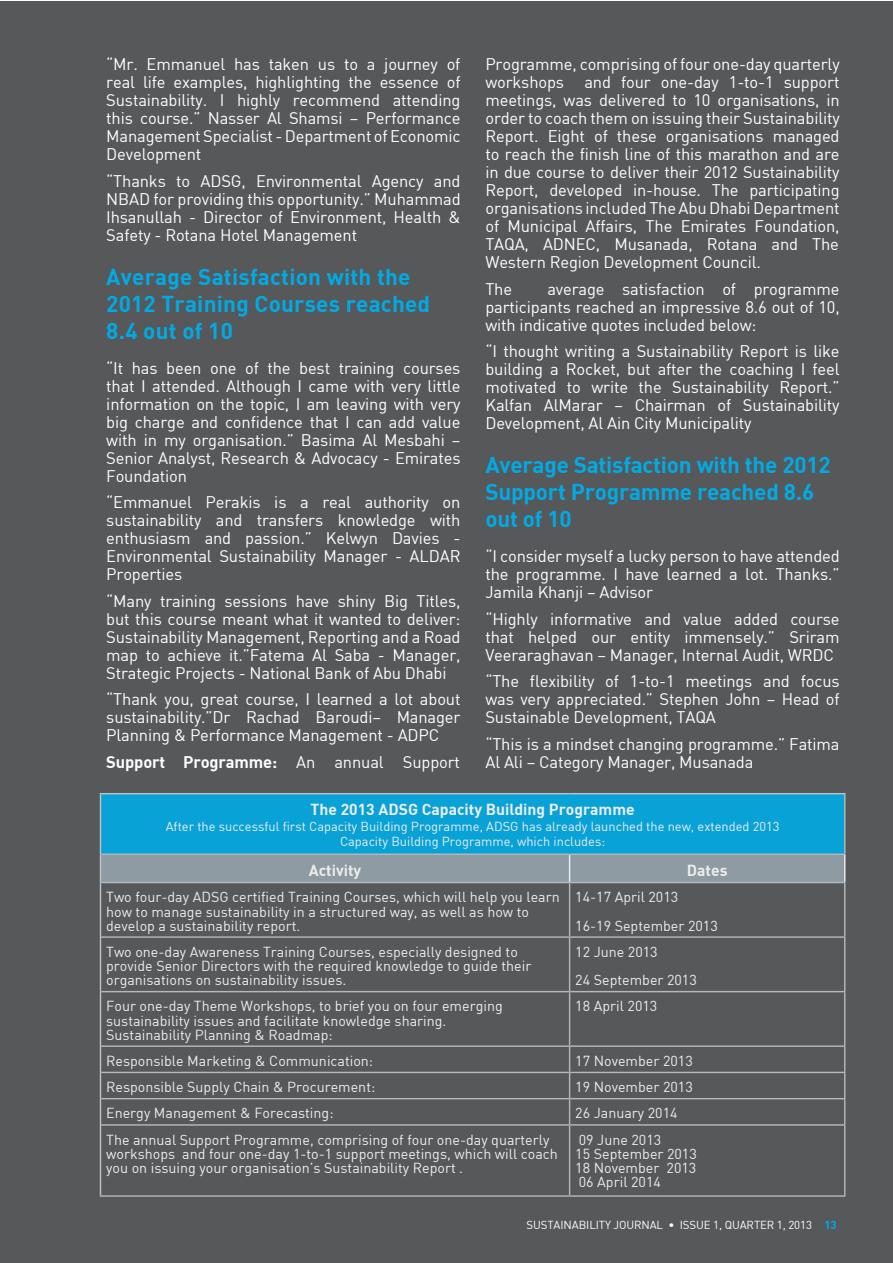
<style>
.page{position:relative;width:893px;height:1263px;background:#fff}
.page>*{position:absolute;margin:0;border:0;box-sizing:border-box;transform-origin:0 0}
.t1{font:22.5px/27px "DIN Bold";letter-spacing:-.01em;color:#00abe5}
.t2{font:22.5px/27px "DIN Bold";letter-spacing:.01em;color:#00abe5}
.t3{font:16.5px/18px "DIN";letter-spacing:-.01em;color:#fff;text-align:justify}
.t4{font:16.5px "DIN Bold";letter-spacing:-.01em;color:#fff}
.t5{font:15.6px "DIN Bold";color:#fff}
.t6{font:14.25px/14.2px "DIN";color:#fff}
.t7{font:12.9px/15.5px "DIN";color:#fff;text-align:center}
.t8{font:11.4px "DIN";letter-spacing:-.01em;color:#fff}
.s1{font-family:"DIN"}
.s2{font-family:"DIN Bold";color:#00abe5}
</style>
<div class="page">
<div style="left:0;top:1px;width:892px;height:1262px;background:#57585a"></div>
<hr style="left:0;top:1px;width:1px;height:1262px;background:#231f20">
<div style="left:100px;top:794px;width:745px;height:60px;background:#08a2d6"></div>
<hr style="left:100px;top:793px;width:470px;height:1px;background:#c8cfd4">
<hr style="left:100px;top:794px;width:1px;height:60px;background:#c8cfd4">
<hr style="left:570px;top:793px;width:275px;height:1px;background:#c8cfd4">
<hr style="left:100px;top:882px;width:1px;height:55px;background:#c8cfd4">
<hr style="left:100px;top:937px;width:1px;height:55px;background:#c8cfd4">
<hr style="left:100px;top:992px;width:1px;height:54px;background:#c8cfd4">
<svg style="left:100px;top:1046px;width:1px;height:79px"></svg>
<hr style="left:100px;top:1125px;width:1px;height:70px;background:#c8cfd4">
<hr style="left:844px;top:794px;width:1px;height:59px;background:#bcc6cb">
<hr style="left:101px;top:853px;width:469px;height:2px;background:#bcc6cb">
<hr style="left:570px;top:853px;width:275px;height:2px;background:#bcc6cb">
<hr style="left:101px;top:882px;width:469px;height:1px;background:#bcc6cb">
<hr style="left:570px;top:882px;width:275px;height:1px;background:#bcc6cb">
<hr style="left:569px;top:883px;width:1px;height:53px;background:#bcc6cb">
<hr style="left:844px;top:883px;width:1px;height:53px;background:#bcc6cb">
<hr style="left:101px;top:936px;width:469px;height:2px;background:#bcc6cb">
<hr style="left:570px;top:936px;width:275px;height:2px;background:#bcc6cb">
<hr style="left:569px;top:938px;width:1px;height:53px;background:#bcc6cb">
<hr style="left:844px;top:938px;width:1px;height:53px;background:#bcc6cb">
<hr style="left:101px;top:991px;width:469px;height:1px;background:#bcc6cb">
<hr style="left:570px;top:991px;width:275px;height:1px;background:#bcc6cb">
<hr style="left:569px;top:992px;width:1px;height:53px;background:#bcc6cb">
<hr style="left:844px;top:992px;width:1px;height:53px;background:#bcc6cb">
<hr style="left:101px;top:1045px;width:469px;height:2px;background:#bcc6cb">
<hr style="left:570px;top:1045px;width:275px;height:2px;background:#bcc6cb">
<hr style="left:101px;top:1072px;width:469px;height:1px;background:#bcc6cb">
<hr style="left:570px;top:1072px;width:275px;height:1px;background:#bcc6cb">
<hr style="left:101px;top:1098px;width:469px;height:1px;background:#bcc6cb">
<hr style="left:570px;top:1098px;width:275px;height:1px;background:#bcc6cb">
<svg style="left:569px;top:1047px;width:1px;height:77px"></svg>
<svg style="left:844px;top:1047px;width:1px;height:77px"></svg>
<hr style="left:101px;top:1124px;width:469px;height:2px;background:#bcc6cb">
<hr style="left:570px;top:1124px;width:275px;height:2px;background:#bcc6cb">
<hr style="left:569px;top:1126px;width:1px;height:69px;background:#bcc6cb">
<hr style="left:844px;top:1126px;width:1px;height:69px;background:#bcc6cb">
<hr style="left:100px;top:1195px;width:470px;height:2px;background:#bcc6cb">
<hr style="left:570px;top:1195px;width:275px;height:2px;background:#bcc6cb">
<div style="left:100px;top:854px;width:745px;height:28px;background:#8e9ba2"></div>
<p class="t3" style="left:106px;top:55px;width:356px">“Mr. Emmanuel has taken us to a journey of real life examples, highlighting the essence of Sustainability. I highly recommend attending this course.” Nasser Al Shamsi – Performance Management Specialist ‐ Department of Economic Development</p>
<p class="t3" style="left:106px;top:171px;width:356px">“Thanks to ADSG, Environmental Agency and NBAD for providing this opportunity.” Muhammad Ihsanullah ‐ Director of Environment, Health &amp; Safety ‐ Rotana Hotel Management</p>
<h1 class="t2" style="left:106px;top:262px;width:325px">Average Satisfaction with the<br>2012 Training Courses reached<br>8.4 out of 10</h1>
<p class="t3" style="left:106px;top:359px;width:356px">“It has been one of the best training courses that I attended. Although I came with very little information on the topic, I am leaving with very big charge and confidence that I can add value with in my organisation.” Basima Al Mesbahi – Senior Analyst, Research &amp; Advocacy ‐ Emirates Foundation</p>
<p class="t3" style="left:106px;top:493px;width:356px">“Emmanuel Perakis is a real authority on sustainability and transfers knowledge with enthusiasm and passion.” Kelwyn Davies ‐ Environmental Sustainability Manager ‐ ALDAR Properties</p>
<p class="t3" style="left:106px;top:592px;width:356px">“Many training sessions have shiny Big Titles, but this course meant what it wanted to deliver:<br>Sustainability Management, Reporting and a Road map to achieve it.”Fatema Al Saba ‐ Manager, Strategic Projects ‐ National Bank of Abu Dhabi</p>
<p class="t3" style="left:106px;top:690px;width:356px">“Thank you, great course, I learned a lot about sustainability.”Dr Rachad Baroudi– Manager Planning &amp; Performance Management ‐ ADPC</p>
<p class="t4" style="left:106px;top:751px;width:355px">Support Programme: <span class="s1">An annual Support</span></p>
<p class="t3" style="left:485px;top:55px;width:356px">Programme, comprising of four one‐day quarterly workshops and four one‐day 1‐to‐1 support meetings, was delivered to 10 organisations, in order to coach them on issuing their Sustainability Report. Eight of these organisations managed to reach the finish line of this marathon and are in due course to deliver their 2012 Sustainability Report, developed in‐house. The participating organisations included The Abu Dhabi Department of Municipal Affairs, The Emirates Foundation, %&amp;2&amp;1" &amp;O(/B1 =6G7?7A71" .D97?7 7?A" %F:<br>Western Region Development Council.</p>
<p class="t3" style="left:485px;top:280px;width:28px">The</p>
<p class="t3" style="left:485px;top:280px;width:356px;text-indent:62px">average satisfaction of programme participants reached an impressive 8.6 out of 10, with indicative quotes included below:</p>
<p class="t3" style="left:485px;top:342px;width:356px">“I thought writing a Sustainability Report is like building a Rocket, but after the coaching I feel motivated to write the Sustainability Report.” Kalfan AlMarar – Chairman of Sustainability Development, Al Ain City Municipality</p>
<h1 class="t1" style="left:485px;top:451px;width:347px">Average Satisfaction with the 2012<br>Support Programme reached 8.6 out of 10</h1>
<p class="t3" style="left:485px;top:547px;width:356px">“I consider myself a lucky person to have attended the programme. I have learned a lot. Thanks.” Jamila Khanji – Advisor</p>
<p class="t3" style="left:485px;top:610px;width:356px">“Highly informative and value added course that helped our entity immensely.” Sriram Veeraraghavan – Manager, Internal Audit, WRDC</p>
<p class="t3" style="left:485px;top:672px;width:356px">“The flexibility of 1‐to‐1 meetings and focus was very appreciated.” Stephen John – Head of #6G97&gt;?7P;: O:T:;DJL:?91"%&amp;2&amp;"</p>
<p class="t3" style="left:485px;top:735px;width:356px">“This is a mindset changing programme.” Fatima<br>Al Ali – Category Manager, Musanada</p>
<p class="t5" style="left:311px;top:799px;width:326px">The 2013 ADSG Capacity Building Programme</p>
<p class="t7" style="left:166px;top:818px;width:615px">After the successful first Capacity Building Programme, ADSG has already launched the new, extended 2013<br>Capacity Building Programme, which includes:</p>
<p class="t5" style="left:309px;top:860px;width:54px">Activity</p>
<p class="t5" style="left:687px;top:860px;width:42px">Dates</p>
<p class="t6" style="left:106px;top:890px;width:455px">Two four‐day ADSG certified Training Courses, which will help you learn how to manage sustainability in a structured way, as well as how to develop a sustainability report.</p>
<p class="t6" style="left:575px;top:883px;width:144px;line-height:28.5px">14‐17 April 2013<br>16‐19 September 2013</p>
<p class="t6" style="left:106px;top:944px;width:427px">Two one‐day Awareness Training Courses, especially designed to provide Senior Directors with the required knowledge to guide their organisations on sustainability issues.</p>
<p class="t6" style="left:575px;top:937px;width:123px;line-height:28.5px">12 June 2013<br>24 September 2013</p>
<p class="t6" style="left:106px;top:999px;width:398px">Four one‐day Theme Workshops, to brief you on four emerging sustainability issues and facilitate knowledge sharing.<br>Sustainability Planning &amp; Roadmap:</p>
<p class="t6" style="left:575px;top:999px;width:84px">18 April 2013</p>
<p class="t6" style="left:106px;top:1053px;width:269px">Responsible Marketing &amp; Communication:</p>
<p class="t6" style="left:575px;top:1053px;width:119px">17 November 2013</p>
<p class="t6" style="left:106px;top:1080px;width:271px">Responsible Supply Chain &amp; Procurement:</p>
<p class="t6" style="left:575px;top:1080px;width:119px">19 November 2013</p>
<p class="t6" style="left:106px;top:1106px;width:229px">Energy Management &amp; Forecasting:</p>
<p class="t6" style="left:575px;top:1106px;width:104px">26 January 2014</p>
<p class="t6" style="left:106px;top:1132px;width:453px">The annual Support Programme, comprising of four one‐day quarterly workshops and four one‐day 1‐to‐1 support meetings, which will coach you on issuing your organisation’s Sustainability Report .</p>
<p class="t6" style="left:575px;top:1132px;width:123px">09 June 2013<br>15 September 2013<br>18 November 2013<br>06 April 2014</p>
<p class="t8" style="left:527px;top:1218px;width:312px">#$#%&amp;'(&amp;)'*'%+ ,-$.(&amp;*""!""'##$/ 01 2$&amp;.%/. 01 3405 <span class="s2">13</span></p>
</div>
